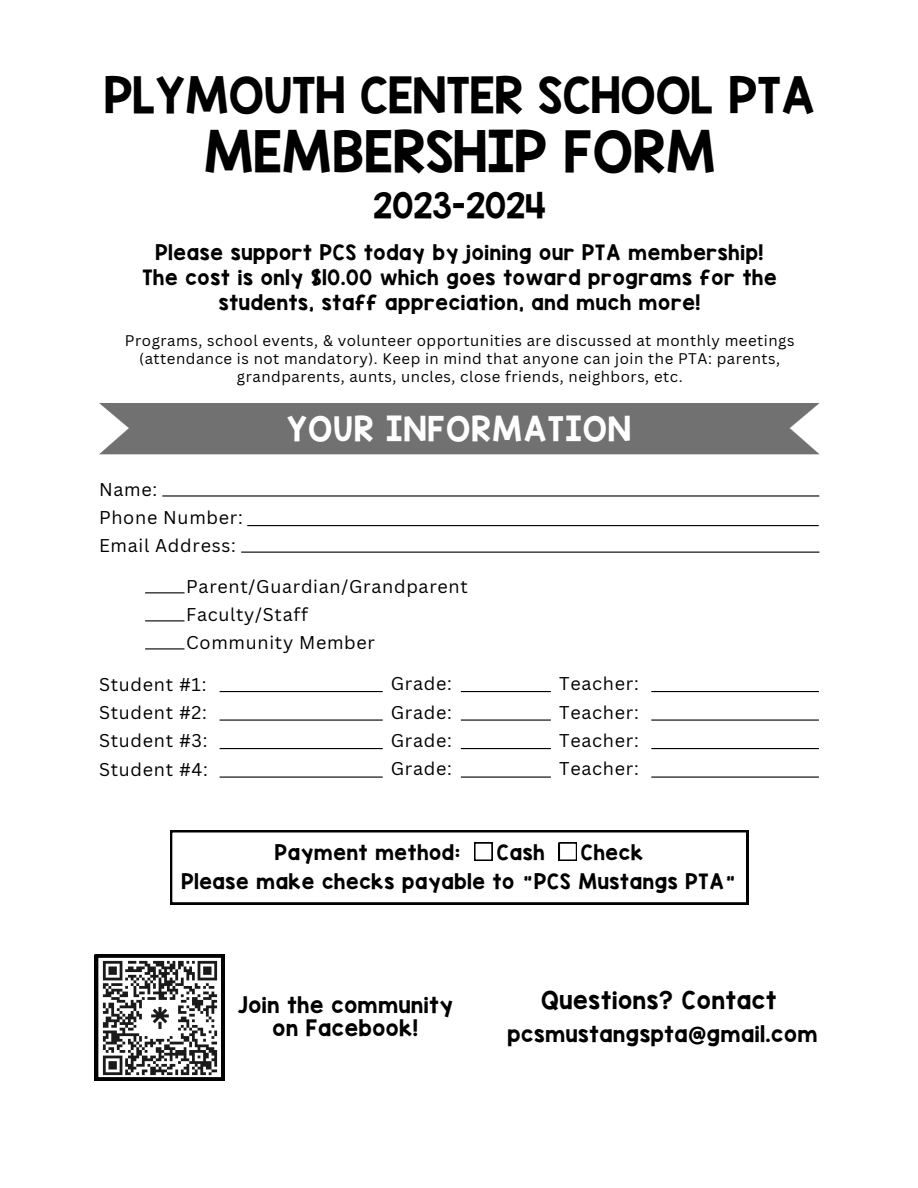
<style>
.page{position:relative;width:918px;height:1188px;background:#fff}
.page>*{position:absolute;margin:0;border:0;box-sizing:border-box;transform-origin:0 0}
.t1{font:48px "KG Blank Space Solid";color:#000}
.t2{font:42px "KG Blank Space Solid";color:#000}
.t3{font:30px "KG Blank Space Solid";color:#000}
.t4{font:28.95px "KG Blank Space Solid";letter-spacing:.04em;color:#fff}
.t5{font:21px "KG Blank Space Solid";letter-spacing:.035em;color:#000}
.t6{font:19.2px "KG Blank Space Solid";letter-spacing:.035em;color:#000}
.t7{font:18px/24.8px "KG Blank Space Solid";letter-spacing:.04em;color:#000}
.t8{font:18px/28.2px "Canva Sans";letter-spacing:.04em;color:#000;text-align:justify}
.t9{font:15px/18px "Canva Sans";letter-spacing:.035em;color:#000;text-align:center}
</style>
<div class="page">
<hr style="left:461px;top:691px;width:90px;height:1px;background:#000">
<hr style="left:461px;top:720px;width:90px;height:1px;background:#000">
<hr style="left:461px;top:748px;width:90px;height:1px;background:#000">
<hr style="left:461px;top:777px;width:90px;height:1px;background:#000">
<hr style="left:651px;top:691px;width:168px;height:1px;background:#000">
<hr style="left:651px;top:720px;width:168px;height:1px;background:#000">
<hr style="left:651px;top:748px;width:168px;height:1px;background:#000">
<hr style="left:651px;top:777px;width:168px;height:1px;background:#000">
<hr style="left:220px;top:691px;width:163px;height:1px;background:#000">
<hr style="left:220px;top:720px;width:163px;height:1px;background:#000">
<hr style="left:220px;top:748px;width:163px;height:1px;background:#000">
<hr style="left:220px;top:777px;width:163px;height:1px;background:#000">
<hr style="left:162px;top:495px;width:657px;height:2px;background:#000">
<hr style="left:247px;top:525px;width:572px;height:1px;background:#000">
<hr style="left:241px;top:552px;width:578px;height:1px;background:#000">
<hr style="left:145px;top:648px;width:40px;height:1px;background:#000">
<hr style="left:145px;top:620px;width:40px;height:1px;background:#000">
<hr style="left:145px;top:592px;width:40px;height:1px;background:#000">
<svg style="left:95px;top:954px;width:129px;height:126px"></svg>
<svg style="left:170px;top:830px;width:578px;height:74px"></svg>
<h2 class="t2" style="left:104px;top:67px;width:712px">PLYMOUTH CENTER SCHOOL PTA</h2>
<h1 class="t1" style="left:204px;top:120px;width:514px">MEMBERSHIP FORM</h1>
<h3 class="t3" style="left:373px;top:186px;width:174px">2023-2024</h3>
<p class="t7" style="left:142px;top:240px;width:636px;text-align:center">Please support PCS today by joining our PTA membership!<br>The cost is only $10.00 which goes toward programs for the students, staff appreciation, and much more!</p>
<p class="t9" style="left:125px;top:331px;width:671px">Programs, school events, &amp; volunteer opportunities are discussed at monthly meetings (attendance is not mandatory). Keep in mind that anyone can join the PTA: parents, grandparents, aunts, uncles, close friends, neighbors, etc.</p>
<h3 class="t4" style="left:287px;top:410px;width:346px">YOUR INFORMATION</h3>
<p class="t8" style="left:99px;top:475px;width:145px;text-align:left">Name:<br>Phone Number:<br>Email Address:</p>
<p class="t8" style="left:186px;top:572px;width:283px;text-align:left">Parent/Guardian/Grandparent<br>Faculty/Staff<br>Community Member</p>
<p class="t8" style="left:99px;top:670px;width:110px">Student #1:<br>Student #2:<br>Student #3:<br>Student #4:</p>
<p class="t8" style="left:391px;top:669px;width:63px">Grade:<br>Grade:<br>Grade:<br>Grade:</p>
<p class="t8" style="left:559px;top:669px;width:81px">Teacher:<br>Teacher:<br>Teacher:<br>Teacher:</p>
<p class="t7" style="left:275px;top:840px;width:187px">Payment method:</p>
<p class="t7" style="left:497px;top:840px;width:49px">Cash</p>
<p class="t7" style="left:181px;top:839px;width:556px;line-height:28.2px;text-indent:400px">Check<br>Please make checks payable to "PCS Mustangs PTA"</p>
<p class="t6" style="left:238px;top:992px;width:217px">Join the community</p>
<p class="t5" style="left:541px;top:986px;width:237px">Questions? Contact</p>
<p class="t6" style="left:273px;top:1015px;width:147px">on Facebook!</p>
<p class="t6" style="left:508px;top:1021px;width:312px">pcsmustangspta@gmail.com</p>
</div>
